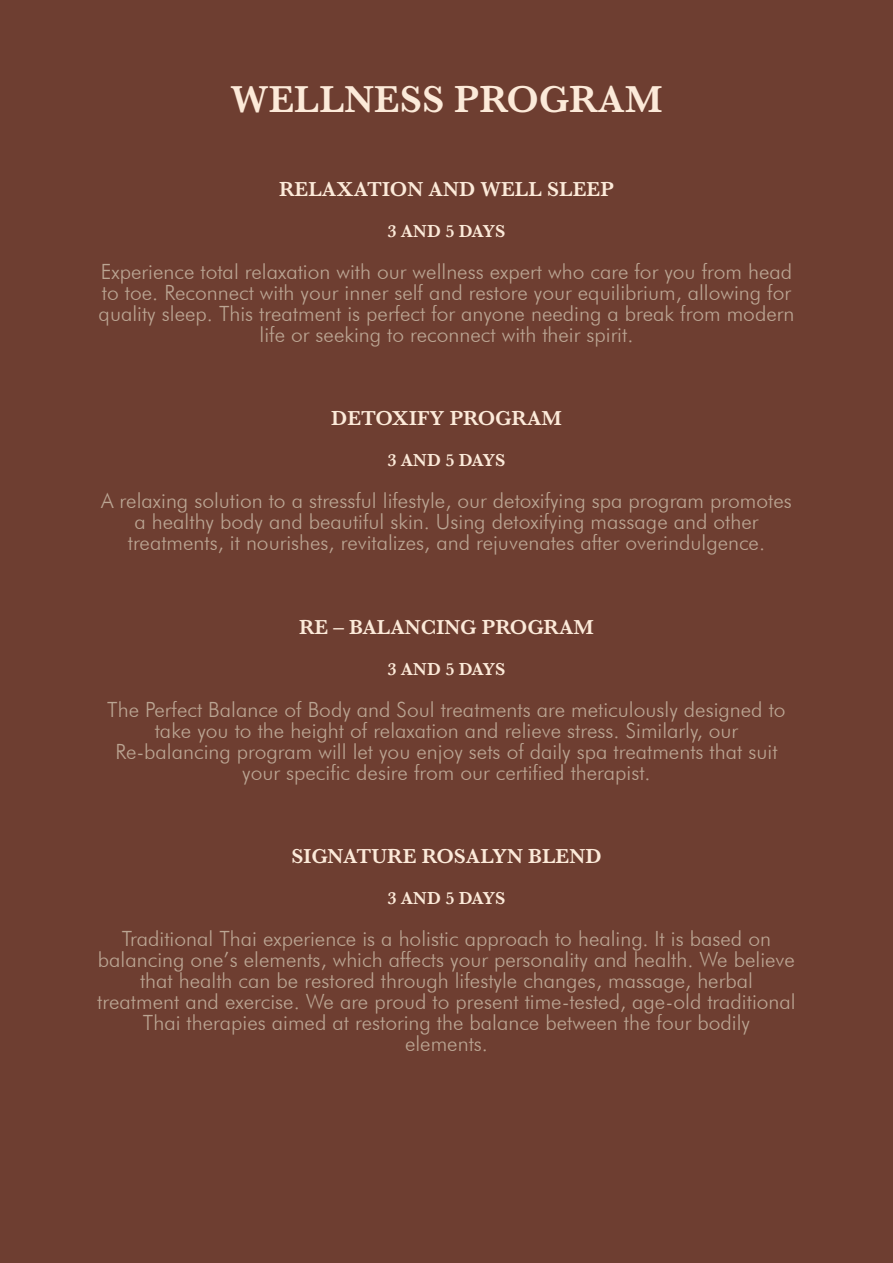
<style>
.page{position:relative;width:893px;height:1263px;background:#6e3e31}
.page>*{position:absolute;margin:0;border:0;box-sizing:border-box;transform-origin:0 0}
.t1{font:600 39px "Baskerville";color:#fcead9}
.t2{font:300 21px/21px "Futura BT";color:#bba593;text-align:center}
.t3{font:600 21px "Baskerville";color:#fcead9}
.t4{font:600 18px "Baskerville";color:#fcead9}
</style>
<div class="page">
<h1 class="t1" style="left:230px;top:72px;width:433px">WELLNESS PROGRAM</h1>
<p class="t3" style="left:279px;top:174px;width:336px">RELAXATION AND WELL SLEEP</p>
<p class="t4" style="left:387px;top:218px;width:120px">3 AND 5 DAYS</p>
<p class="t2" style="left:99px;top:261px;width:697px">Experience total relaxation with our wellness expert who care for you from head to toe. Reconnect with your inner self and restore your equilibrium, allowing for quality sleep. This treatment is perfect for anyone needing a break from modern life or seeking to reconnect with their spirit.</p>
<p class="t3" style="left:331px;top:403px;width:232px">DETOXIFY PROGRAM</p>
<p class="t4" style="left:387px;top:448px;width:120px">3 AND 5 DAYS</p>
<p class="t2" style="left:101px;top:490px;width:692px">A relaxing solution to a stressful lifestyle, our detoxifying spa program promotes a healthy body and beautiful skin. Using detoxifying massage and other treatments, it nourishes, revitalizes, and rejuvenates after overindulgence.</p>
<p class="t3" style="left:299px;top:612px;width:296px">RE – BALANCING PROGRAM</p>
<p class="t4" style="left:387px;top:656px;width:120px">3 AND 5 DAYS</p>
<p class="t2" style="left:107px;top:699px;width:680px">The Perfect Balance of Body and Soul treatments are meticulously designed to take you to the height of relaxation and relieve stress. Similarly, our Re-balancing program will let you enjoy sets of daily spa treatments that suit your specific desire from our certified therapist.</p>
<p class="t3" style="left:291px;top:841px;width:312px">SIGNATURE ROSALYN BLEND</p>
<p class="t4" style="left:387px;top:886px;width:120px">3 AND 5 DAYS</p>
<p class="t2" style="left:97px;top:928px;width:700px">Traditional Thai experience is a holistic approach to healing. It is based on balancing one’s elements, which affects your personality and health. We believe that health can be restored through lifestyle changes, massage, herbal treatment and exercise. We are proud to present time-tested, age-old traditional Thai therapies aimed at restoring the balance between the four bodily<br>elements.</p>
</div>
